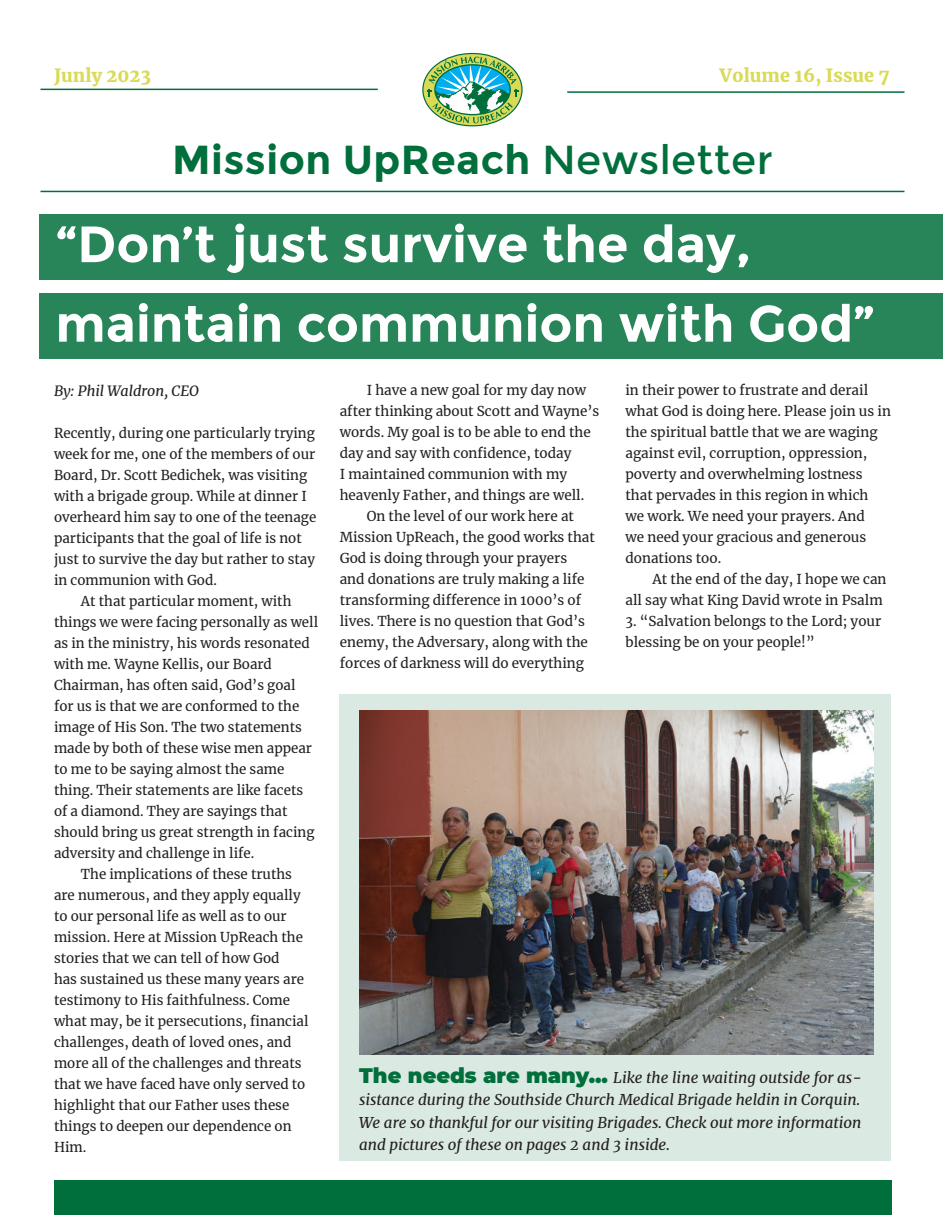
<style>
.page{position:relative;width:945px;height:1215px;background:#fff}
.page>*{position:absolute;margin:0;border:0;box-sizing:border-box;transform-origin:0 0}
.t1{font:700 51px/79.5px "Montserrat";color:#fff}
.t2{font:700 40.5px "Montserrat";letter-spacing:.01em;color:#006f3c}
.t3{font:900 18px "Merriweather";letter-spacing:.005em;color:#d9da55}
.t4{font:italic 15px/22.5px "Merriweather";color:#231f20;text-align:justify}
.t5{font:italic 14.25px "Merriweather";color:#231f20}
.t6{font:13.5px/21px "Merriweather";color:#231f20}
.s1{font-weight:400}
.s2{font-family:"Montserrat";font-weight:900;font-style:normal;font-size:21px;color:#006f3c}
</style>
<div class="page">
<div style="left:340px;top:695px;width:551px;height:466px;background:#dae9e1"></div>
<div style="left:39px;top:215px;width:903px;height:65px;background:#278559"></div>
<svg style="left:423px;top:54px;width:99px;height:72px"></svg>
<div style="left:422px;top:53px;width:101px;height:73px;border:1px solid #006f3c;border-radius:50%"></div>
<svg style="left:427px;top:57px;width:92px;height:66px"></svg>
<hr style="left:41px;top:89px;width:337px;height:1px;background:#006f3c">
<hr style="left:567px;top:91px;width:338px;height:2px;background:#006f3c">
<hr style="left:41px;top:191px;width:864px;height:1px;background:#006f3c">
<div style="left:54px;top:1180px;width:837px;height:35px;background:#006f3c"></div>
<div style="left:39px;top:293px;width:903px;height:65px;background:#278559"></div>
<img style="left:359px;top:710px;width:514px;height:345px">
<h3 class="t3" style="left:54px;top:67px;width:98px">Junly 2023</h3>
<h3 class="t3" style="left:719px;top:67px;width:172px">Volume 16, Issue 7</h3>
<h2 class="t2" style="left:172px;top:143px;width:602px">Mission UpReach <span class="s1">Newsletter</span></h2>
<h1 class="t1" style="left:56px;top:209px;width:821px">“Don’t just survive the day, maintain communion with God”</h1>
<p class="t5" style="left:54px;top:384px;width:146px">By: Phil Waldron, CEO</p>
<p class="t6" style="left:54px;top:423px;width:262px">Recently, during one particularly trying</p>
<p class="t6" style="left:54px;top:444px;width:263px">week for me, one of the members of our</p>
<p class="t6" style="left:54px;top:465px;width:255px">Board, Dr. Scott Bedichek, was visiting</p>
<p class="t6" style="left:54px;top:486px;width:254px">with a brigade group. While at dinner I</p>
<p class="t6" style="left:54px;top:507px;width:264px">overheard him say to one of the teenage</p>
<p class="t6" style="left:54px;top:528px;width:249px">participants that the goal of life is not</p>
<p class="t6" style="left:54px;top:549px;width:263px">just to survive the day but rather to stay</p>
<p class="t6" style="left:54px;top:570px;width:164px">in communion with God.</p>
<p class="t6" style="left:81px;top:591px;width:212px">At that particular moment, with</p>
<p class="t6" style="left:54px;top:612px;width:266px">things we were facing personally as well</p>
<p class="t6" style="left:54px;top:633px;width:257px">as in the ministry, his words resonated</p>
<p class="t6" style="left:54px;top:654px;width:219px">with me. Wayne Kellis, our Board</p>
<p class="t6" style="left:54px;top:675px;width:243px">Chairman, has often said, God’s goal</p>
<p class="t6" style="left:54px;top:696px;width:247px">for us is that we are conformed to the</p>
<p class="t6" style="left:54px;top:717px;width:249px">image of His Son. The two statements</p>
<p class="t6" style="left:54px;top:738px;width:260px">made by both of these wise men appear</p>
<p class="t6" style="left:54px;top:759px;width:232px">to me to be saying almost the same</p>
<p class="t6" style="left:54px;top:780px;width:251px">thing. Their statements are like facets</p>
<p class="t6" style="left:54px;top:801px;width:235px">of a diamond. They are sayings that</p>
<p class="t6" style="left:54px;top:822px;width:262px">should bring us great strength in facing</p>
<p class="t6" style="left:54px;top:843px;width:202px">adversity and challenge in life.</p>
<p class="t6" style="left:81px;top:864px;width:213px">The implications of these truths</p>
<p class="t6" style="left:54px;top:885px;width:248px">are numerous, and they apply equally</p>
<p class="t6" style="left:54px;top:906px;width:234px">to our personal life as well as to our</p>
<p class="t6" style="left:54px;top:927px;width:251px">mission. Here at Mission UpReach the</p>
<p class="t6" style="left:54px;top:948px;width:227px">stories that we can tell of how God</p>
<p class="t6" style="left:54px;top:969px;width:252px">has sustained us these many years are</p>
<p class="t6" style="left:54px;top:990px;width:238px">testimony to His faithfulness. Come</p>
<p class="t6" style="left:54px;top:1010px;width:256px">what may, be it persecutions, financial</p>
<p class="t6" style="left:54px;top:1032px;width:239px">challenges, death of loved ones, and</p>
<p class="t6" style="left:54px;top:1053px;width:249px">more all of the challenges and threats</p>
<p class="t6" style="left:54px;top:1074px;width:253px">that we have faced have only served to</p>
<p class="t6" style="left:54px;top:1095px;width:237px">highlight that our Father uses these</p>
<p class="t6" style="left:54px;top:1116px;width:239px">things to deepen our dependence on</p>
<p class="t6" style="left:54px;top:1137px;width:34px">Him.</p>
<p class="t6" style="left:367px;top:380px;width:221px">I have a new goal for my day now</p>
<p class="t6" style="left:340px;top:401px;width:261px">after thinking about Scott and Wayne’s</p>
<p class="t6" style="left:340px;top:422px;width:253px">words. My goal is to be able to end the</p>
<p class="t6" style="left:340px;top:442px;width:233px">day and say with confidence, today</p>
<p class="t6" style="left:340px;top:464px;width:229px">I maintained communion with my</p>
<p class="t6" style="left:340px;top:485px;width:246px">heavenly Father, and things are well.</p>
<p class="t6" style="left:367px;top:506px;width:209px">On the level of our work here at</p>
<p class="t6" style="left:340px;top:527px;width:257px">Mission UpReach, the good works that</p>
<p class="t6" style="left:340px;top:548px;width:229px">God is doing through your prayers</p>
<p class="t6" style="left:340px;top:569px;width:246px">and donations are truly making a life</p>
<p class="t6" style="left:340px;top:589px;width:243px">transforming difference in 1000’s of</p>
<p class="t6" style="left:340px;top:611px;width:247px">lives. There is no question that God’s</p>
<p class="t6" style="left:340px;top:632px;width:250px">enemy, the Adversary, along with the</p>
<p class="t6" style="left:340px;top:653px;width:246px">forces of darkness will do everything</p>
<p class="t6" style="left:626px;top:380px;width:267px">in their power to frustrate and derail what God is doing here. Please join us in the spiritual battle that we are waging against evil, corruption, oppression, poverty and overwhelming lostness that pervades in this region in which<br>we work. We need your prayers. And<br>we need your gracious and generous donations too.</p>
<p class="t6" style="left:626px;top:569px;width:263px;text-align:right">At the end of the day, I hope we can<br>all say what King David wrote in Psalm</p>
<p class="t6" style="left:626px;top:611px;width:257px">3. “Salvation belongs to the Lord; your blessing be on your people!”</p>
<p class="t4" style="left:359px;top:1067px;width:504px"><span class="s2">The needs are many...</span> Like the line waiting outside for as&shy;sistance during the Southside Church Medical Brigade heldin in Corquin.<br>We are so thankful for our visiting Brigades. Check out more information and pictures of these on pages 2 and 3 inside.</p>
</div>
